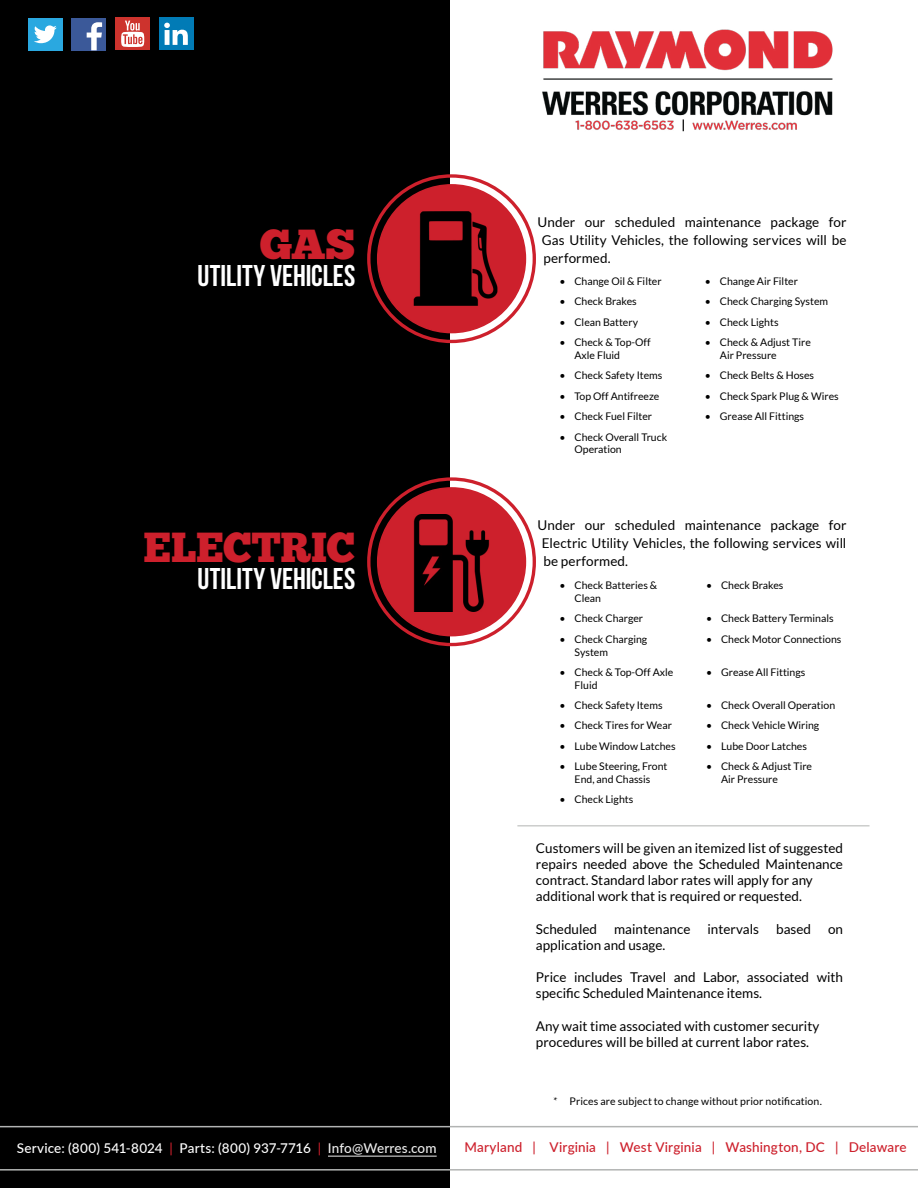
<style>
.page{position:relative;width:918px;height:1188px;background:#fff}
.page>*{position:absolute;margin:0;border:0;box-sizing:border-box;transform-origin:0 0}
.t1{font:42px "Chunk Five";letter-spacing:-.01em;color:#cd202c}
.t2{font:700 30px "Bebas Neue";letter-spacing:.005em;color:#fff}
.t3{font:13.5px/16.2px "Lato";color:#000}
.t4{font:500 13.5px "Lato";letter-spacing:.01em;color:#fff}
.t5{font:500 13.5px "Lato";letter-spacing:.01em;color:#cd202c}
.t6{font:10.5px/12.6px "Lato";color:#000}
.s1{font-family:"Minion Pro"}
.s2{color:#cd202c}
.s3{color:#ededed}
</style>
<div class="page">
<div style="left:0;top:0;width:450px;height:1188px;background:#000"></div>
<div style="left:378px;top:185px;width:147px;height:148px;background:#cd202c;border-radius:50%"></div>
<div style="left:378px;top:488px;width:147px;height:148px;background:#cd202c;border-radius:50%"></div>
<img style="left:542px;top:29px;width:291px;height:103px">
<img style="left:413px;top:211px;width:85px;height:94px">
<img style="left:413px;top:515px;width:77px;height:96px">
<svg style="left:0;top:1126px;width:918px;height:45px"></svg>
<hr style="left:328px;top:1156px;width:109px;height:1px;background:#ededed">
<hr style="left:517px;top:825px;width:353px;height:1px;background:#b2b4b3">
<div style="left:115px;top:17px;width:35px;height:33px;background:#cd332d"></div>
<svg style="left:121px;top:21px;width:23px;height:26px"></svg>
<div style="left:71px;top:18px;width:35px;height:32px;background:#3b5999"></div>
<svg style="left:87px;top:22px;width:15px;height:28px"></svg>
<div style="left:159px;top:17px;width:34px;height:33px;background:#017bb6"></div>
<svg style="left:164px;top:23px;width:24px;height:22px"></svg>
<div style="left:28px;top:18px;width:34px;height:32px;background:#2aa8e0"></div>
<svg style="left:34px;top:25px;width:23px;height:18px"></svg>
<h1 class="t1" style="left:260px;top:219px;width:97px">GAS</h1>
<h2 class="t2" style="left:198px;top:259px;width:159px">UTILITY VEHICLES</h2>
<h1 class="t1" style="left:143px;top:522px;width:213px">ELECTRIC</h1>
<h2 class="t2" style="left:198px;top:562px;width:159px">UTILITY VEHICLES</h2>
<p class="t3" style="left:542px;top:213px;width:306px;line-height:18px;text-align:justify;text-indent:-4px">Under our scheduled maintenance package for Gas Utility Vehicles, the following services will be performed.</p>
<p class="t6" style="left:559px;top:275px;width:104px">• Change Oil &amp; Filter</p>
<p class="t6" style="left:705px;top:275px;width:95px">• Change Air Filter</p>
<p class="t6" style="left:559px;top:295px;width:79px">• Check Brakes</p>
<p class="t6" style="left:705px;top:295px;width:125px">• Check Charging System</p>
<p class="t6" style="left:559px;top:316px;width:80px">• Clean Battery</p>
<p class="t6" style="left:705px;top:316px;width:75px">• Check Lights</p>
<p class="t6" style="left:574px;top:336px;width:78px;text-indent:-15px">• Check &amp; Top-Off<br>Axle Fluid</p>
<p class="t6" style="left:720px;top:336px;width:93px;text-indent:-15px">• Check &amp; Adjust Tire<br>Air Pressure</p>
<p class="t6" style="left:559px;top:369px;width:105px">• Check Safety Items</p>
<p class="t6" style="left:705px;top:369px;width:111px">• Check Belts &amp; Hoses</p>
<p class="t6" style="left:559px;top:390px;width:101px">• Top Off Antifreeze</p>
<p class="t6" style="left:705px;top:390px;width:135px">• Check Spark Plug &amp; Wires</p>
<p class="t6" style="left:559px;top:410px;width:94px">• Check Fuel Filter</p>
<p class="t6" style="left:705px;top:410px;width:101px">• Grease All Fittings</p>
<p class="t6" style="left:575px;top:431px;width:94px;text-indent:-15px">• Check Overall Truck<br>Operation</p>
<p class="t3" style="left:542px;top:516px;width:306px;line-height:18px;text-align:justify;text-indent:-4px">Under our scheduled maintenance package for Electric Utility Vehicles, the following services will be performed.</p>
<p class="t6" style="left:575px;top:579px;width:84px;text-indent:-15px">• Check Batteries &amp;<br>Clean</p>
<p class="t6" style="left:706px;top:579px;width:79px">• Check Brakes</p>
<p class="t6" style="left:560px;top:612px;width:85px">• Check Charger</p>
<p class="t6" style="left:706px;top:612px;width:129px">• Check Battery Terminals</p>
<p class="t6" style="left:575px;top:633px;width:74px;text-indent:-15px">• Check Charging<br>System</p>
<p class="t6" style="left:706px;top:633px;width:137px">• Check Motor Connections</p>
<p class="t6" style="left:575px;top:666px;width:100px;text-indent:-15px">• Check &amp; Top-Off Axle<br>Fluid</p>
<p class="t6" style="left:706px;top:666px;width:101px">• Grease All Fittings</p>
<p class="t6" style="left:560px;top:699px;width:105px">• Check Safety Items</p>
<p class="t6" style="left:706px;top:699px;width:131px">• Check Overall Operation</p>
<p class="t6" style="left:560px;top:719px;width:114px">• Check Tires for Wear</p>
<p class="t6" style="left:706px;top:719px;width:115px">• Check Vehicle Wiring</p>
<p class="t6" style="left:560px;top:740px;width:118px">• Lube Window Latches</p>
<p class="t6" style="left:706px;top:740px;width:102px">• Lube Door Latches</p>
<p class="t6" style="left:560px;top:760px;width:109px;text-align:center">• Lube Steering, Front<br>End, and Chassis</p>
<p class="t6" style="left:721px;top:760px;width:93px;text-indent:-15px">• Check &amp; Adjust Tire<br>Air Pressure</p>
<p class="t6" style="left:560px;top:793px;width:75px">• Check Lights</p>
<p class="t3" style="left:536px;top:839px;width:309px">Customers will be given an itemized list of suggested repairs needed above the Scheduled Maintenance contract. Standard labor rates will apply for any additional work that is required or requested.</p>
<p class="t3" style="left:536px;top:920px;width:63px">Scheduled</p>
<p class="t3" style="left:614px;top:920px;width:78px">maintenance</p>
<p class="t3" style="left:707px;top:920px;width:53px">intervals</p>
<p class="t3" style="left:776px;top:920px;width:36px">based</p>
<p class="t3" style="left:828px;top:920px;width:17px">on</p>
<p class="t3" style="left:536px;top:937px;width:131px">application and usage.</p>
<p class="t3" style="left:536px;top:969px;width:309px">Price includes Travel and Labor, associated with specific Scheduled Maintenance items.</p>
<p class="t3" style="left:536px;top:1018px;width:285px">Any wait time associated with customer security procedures will be billed at current labor rates.</p>
<p class="t6" style="left:553px;top:1095px;width:270px"><span class="s1">*</span> Prices are subject to change without prior notification.</p>
<p class="t4" style="left:17px;top:1138px;width:421px">Service: (800) 541-8024 <span class="s2">|</span> Parts: (800) 937-7716 <span class="s2">|</span> <span class="s3">Info@Werres.com</span></p>
<p class="t5" style="left:464px;top:1138px;width:444px">Maryland | Virginia | West Virginia | Washington, DC | Delaware</p>
</div>
